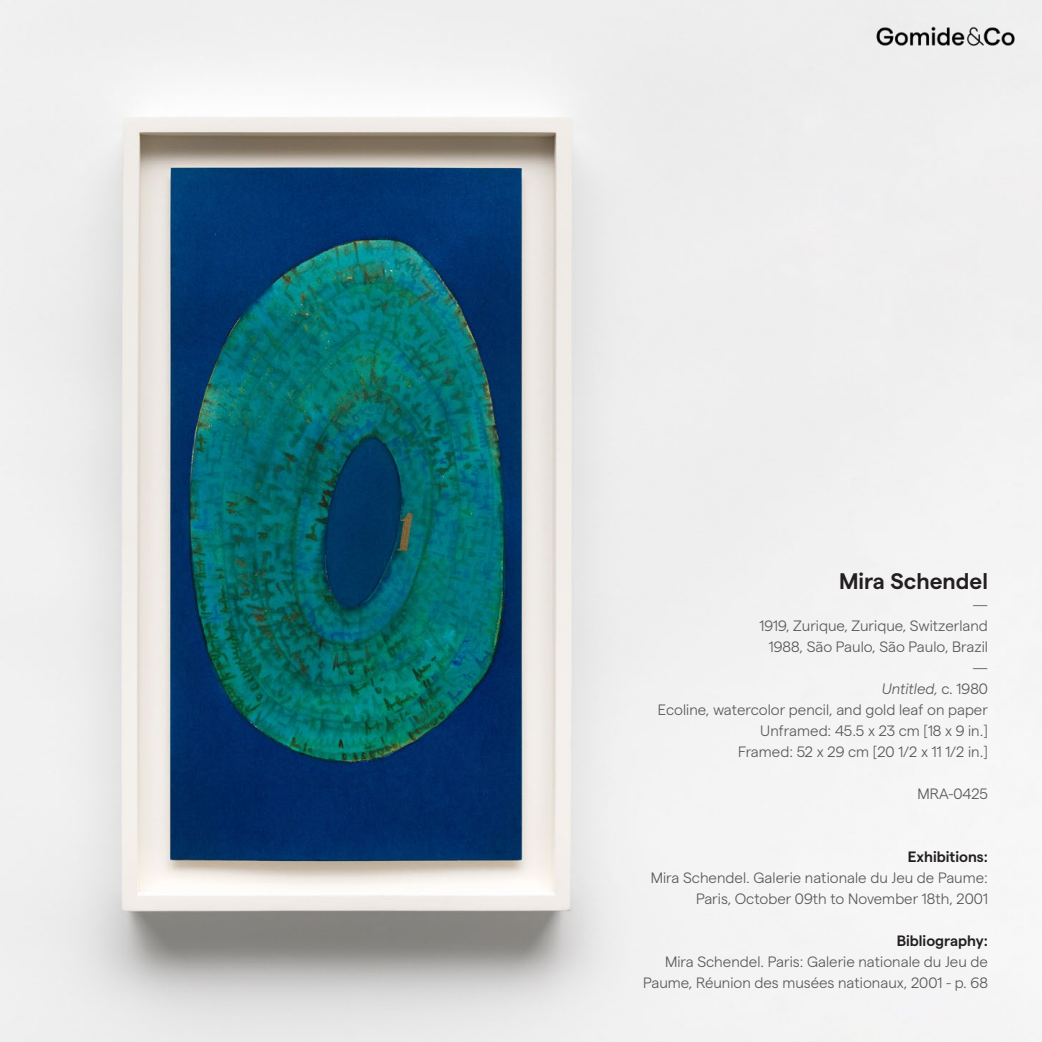
<style>
.page{position:relative;width:1042px;height:1042px;background:#fff}
.page>*{position:absolute;margin:0;border:0;box-sizing:border-box;transform-origin:0 0}
.t1{font:600 22.5px "Matter";color:#231f20}
.t2{font:300 15px/21px "Matter";color:#57585a;text-align:right}
.t3{font:600 15px "Matter";color:#231f20}
.t4{font:italic 300 15px "Matter";color:#57585a}
.s1{font-style:normal}
</style>
<div class="page">
<img style="left:0;top:0;width:1042px;height:1042px">
<img style="left:862px;top:14px;width:167px;height:46px">
<p class="t1" style="left:839px;top:564px;width:150px">Mira Schendel</p>
<p class="t2" style="left:973px;top:593px;width:16px">—</p>
<p class="t2" style="left:759px;top:614px;width:230px">1919, Zurique, Zurique, Switzerland</p>
<p class="t2" style="left:769px;top:635px;width:221px">1988, São Paulo, São Paulo, Brazil</p>
<p class="t2" style="left:973px;top:656px;width:16px">—</p>
<p class="t4" style="left:882px;top:678px;width:108px">Untitled, <span class="s1">c. 1980</span></p>
<p class="t2" style="left:658px;top:698px;width:332px">Ecoline, watercolor pencil, and gold leaf on paper</p>
<p class="t2" style="left:760px;top:719px;width:229px">Unframed: 45.5 x 23 cm [18 x 9 in.]</p>
<p class="t2" style="left:738px;top:740px;width:251px">Framed: 52 x 29 cm [20 1/2 x 11 1/2 in.]</p>
<p class="t2" style="left:917px;top:782px;width:72px">MRA-0425</p>
<p class="t3" style="left:907px;top:845px;width:82px">Exhibitions:</p>
<p class="t2" style="left:651px;top:866px;width:339px">Mira Schendel. Galerie nationale du Jeu de Paume:<br>Paris, October 09th to November 18th, 2001</p>
<p class="t3" style="left:896px;top:929px;width:93px">Bibliography:</p>
<p class="t2" style="left:643px;top:950px;width:346px">Mira Schendel. Paris: Galerie nationale du Jeu de<br>Paume, Réunion des musées nationaux, 2001 - p. 68</p>
</div>
